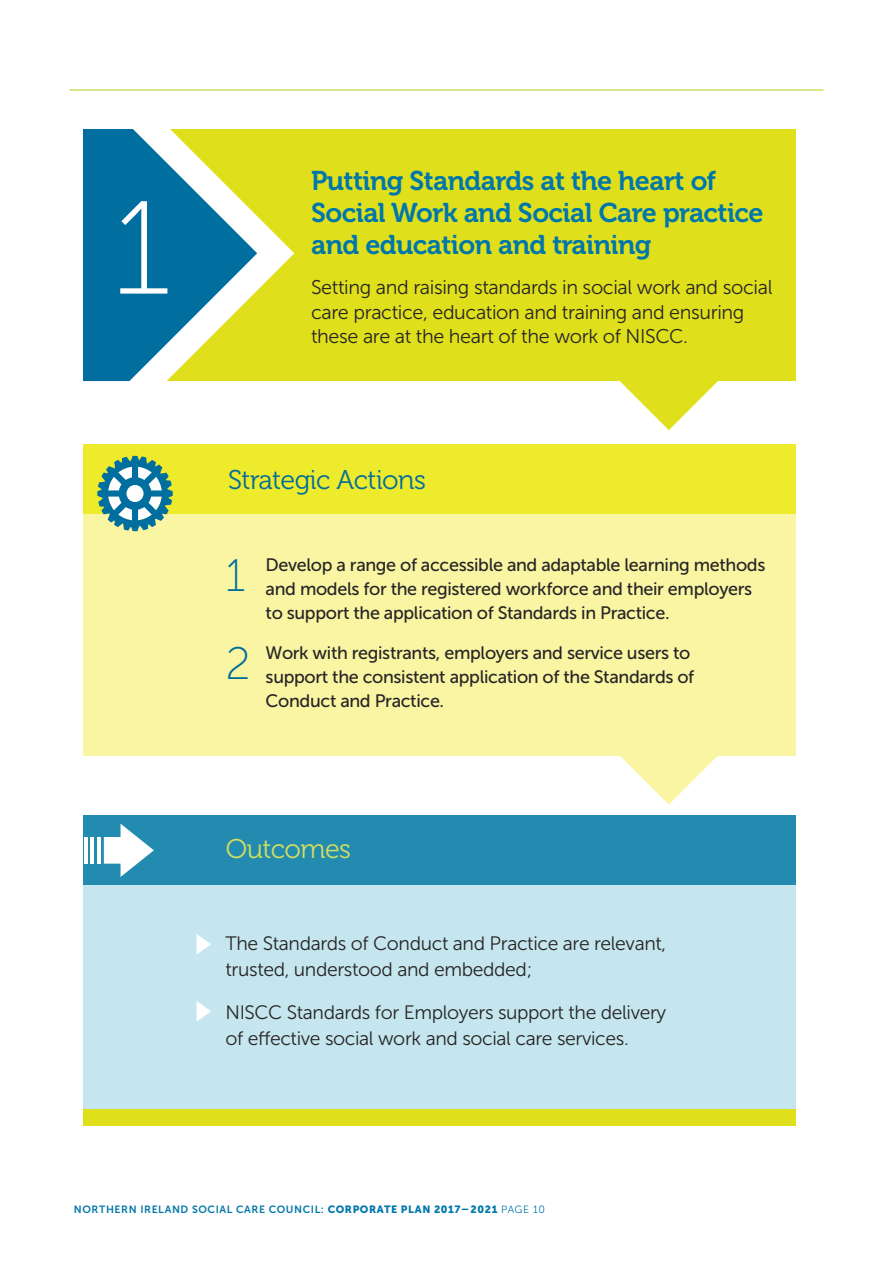
<style>
.page{position:relative;width:893px;height:1263px;background:#fff}
.page>*{position:absolute;margin:0;border:0;box-sizing:border-box;transform-origin:0 0}
.t1{font:132px "Museo Sans 100";color:#fff}
.t2{font:45.3px "Museo Sans 100";color:#006d9a}
.t3{font:27px/31.7px "Museo 700";letter-spacing:-.02em;color:#07a}
.t4{font:27px "Museo 300";letter-spacing:-.02em;color:#006d9a}
.t5{font:27px "Museo 300";letter-spacing:-.02em;color:#d0dd61}
.t6{font:19.8px/24.3px "Museo Sans 300";letter-spacing:-.02em;color:#272526}
.t7{font:19.35px/25.8px "Museo Sans 300";letter-spacing:-.02em;color:#272526}
.t8{font:18px/24px "Museo Sans 500";letter-spacing:-.02em;color:#272526}
.t9{font:10.5px "Museo Sans 700";letter-spacing:.055em;color:#07a}
.s1{font-family:"Museo Sans 900"}
.s2{font-family:"Museo Sans 300"}
</style>
<div class="page">
<hr style="left:70px;top:89px;width:753px;height:2px;background:#d0dd61">
<div style="left:84px;top:514px;width:711px;height:241px;background:#f9f5a3"></div>
<div style="left:84px;top:444px;width:711px;height:70px;background:#eeea2c"></div>
<div style="left:257px;top:130px;width:538px;height:251px;background:#dfe01b"></div>
<svg style="left:84px;top:130px;width:173px;height:251px"></svg>
<svg style="left:614px;top:376px;width:109px;height:54px"></svg>
<svg style="left:614px;top:755px;width:109px;height:50px"></svg>
<div style="left:84px;top:884px;width:711px;height:242px;background:#c5e6ee"></div>
<div style="left:84px;top:815px;width:711px;height:69px;background:#228baf"></div>
<div style="left:84px;top:1109px;width:711px;height:17px;background:#dfe01b"></div>
<svg style="left:97px;top:456px;width:76px;height:75px"></svg>
<hr style="left:84px;top:837px;width:3px;height:27px;background:#fff">
<svg style="left:104px;top:824px;width:50px;height:53px"></svg>
<hr style="left:97px;top:837px;width:4px;height:27px;background:#fff">
<hr style="left:91px;top:837px;width:3px;height:27px;background:#fff">
<svg style="left:197px;top:934px;width:14px;height:20px"></svg>
<svg style="left:197px;top:1001px;width:14px;height:20px"></svg>
<h1 class="t1" style="left:113px;top:171px;width:60px">1</h1>
<h3 class="t3" style="left:311px;top:167px;width:454px">Putting Standards at the heart of<br>Social Work and Social Care practice and education and training</h3>
<p class="t6" style="left:311px;top:275px;width:463px">Setting and raising standards in social work and social care practice, education and training and ensuring these are at the heart of the work of NISCC.</p>
<h3 class="t4" style="left:228px;top:470px;width:199px">Strategic Actions</h3>
<h2 class="t2" style="left:226px;top:549px;width:22px">1</h2>
<h2 class="t2" style="left:226px;top:637px;width:27px">2</h2>
<p class="t8" style="left:266px;top:552px;width:501px">Develop a range of accessible and adaptable learning methods and models for the registered workforce and their employers to support the application of Standards in Practice.</p>
<p class="t8" style="left:266px;top:641px;width:430px">Work with registrants, employers and service users to support the consistent application of the Standards of<br>Conduct and Practice.</p>
<h3 class="t5" style="left:226px;top:839px;width:127px">Outcomes</h3>
<p class="t7" style="left:225px;top:930px;width:442px">The Standards of Conduct and Practice are relevant, trusted, understood and embedded;</p>
<p class="t7" style="left:225px;top:999px;width:442px">NISCC Standards for Employers support the delivery of effective social work and social care services.</p>
<p class="t9" style="left:74px;top:1203px;width:473px">NORTHERN IRELAND SOCIAL CARE COUNCIL: <span class="s1">CORPORATE PLAN 2017–2021</span> <span class="s2">PAGE 10</span></p>
</div>
